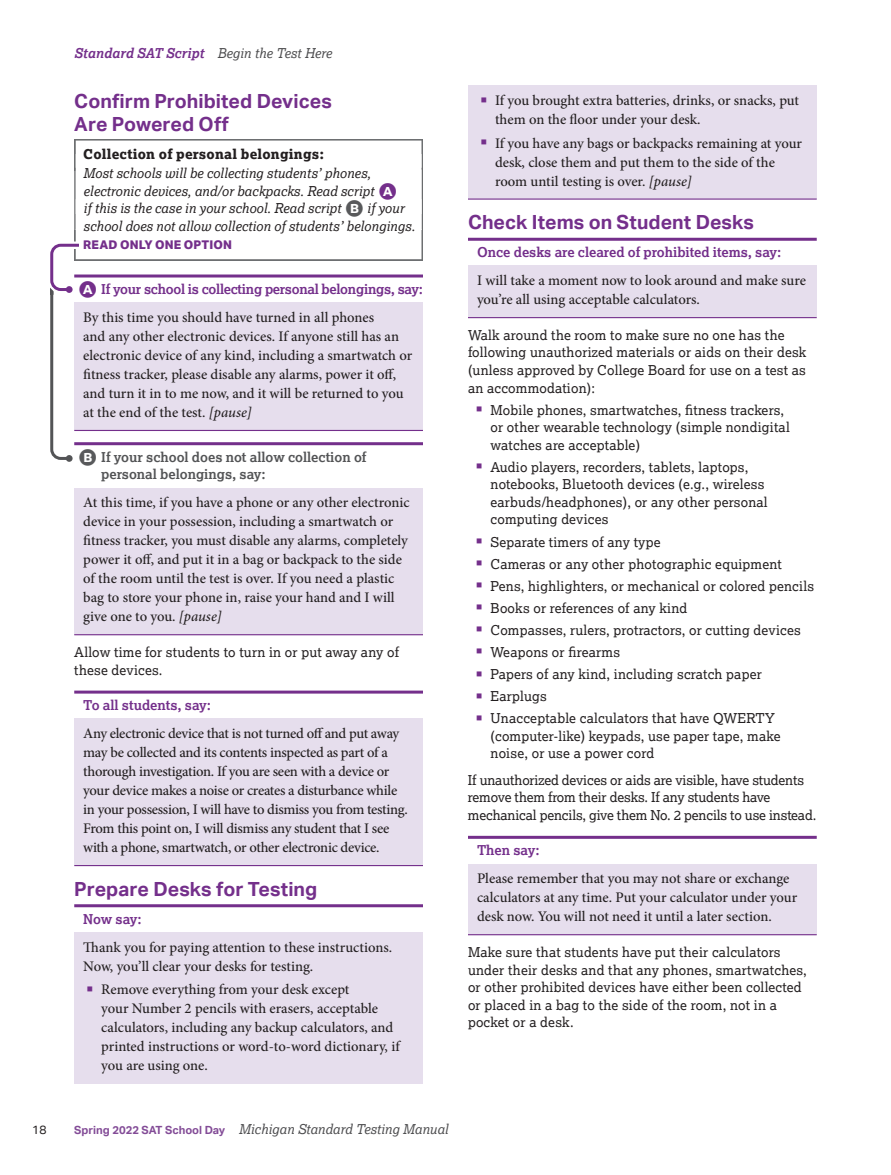
<style>
.page{position:relative;width:891px;height:1175px;background:#fff}
.page>*{position:absolute;margin:0;border:0;box-sizing:border-box;transform-origin:0 0}
.t1{font:700 19.5px/22.5px "Aktiv Grotesk";letter-spacing:.005em;color:#742f8b}
.t2{font:500 14.7px/19px "Minion Pro";letter-spacing:-.005em;color:#231f20}
.t3{font:13.5px/17.5px "Lexia";letter-spacing:.015em;color:#231f20}
.t4{font:italic 13.5px/17.5px "Lexia";letter-spacing:.005em;color:#231f20}
.t5{font:13.5px/17.5px "Lexia";letter-spacing:-.01em;color:#231f20}
.t6{font:700 13.5px "Lexia";letter-spacing:-.02em;color:#742f8b}
.t7{font:700 13.5px/17.5px "Lexia";color:#535456}
.t8{font:700 13.5px "Lexia";color:#742f8b}
.t9{font:italic 13.5px "Lexia";color:#4d4d4f}
.t10{font:italic 700 13.5px "Lexia";color:#742f8b}
.t11{font:800 13.5px "Lexia";letter-spacing:.015em;color:#231f20}
.t12{font:800 12px "Aktiv Grotesk";letter-spacing:.015em;color:#742f8b}
.t13{font:12px "Aktiv Grotesk";color:#231f20}
.s1{font-weight:400;color:#4d4d4f}
.s2{font-family:"Growding";font-style:normal;color:#742f8b}
.s3{font-family:"Growding";font-style:normal;color:#58595b}
.s4{font-family:"Growding";font-weight:400}
.s5{font-style:italic}
.s6{font-family:"Growding";font-weight:400;color:#58595b}
.s7{font-family:"Aktiv Grotesk";font-weight:700;font-style:normal;font-size:11.25px;color:#834c97}
</style>
<div class="page">
<div style="left:74px;top:139px;width:349px;height:30px;background:#aaabac"></div>
<div style="left:76px;top:141px;width:346px;height:30px;background:#fff"></div>
<div style="left:74px;top:231px;width:349px;height:30px;background:#8b8c8e"></div>
<div style="left:76px;top:229px;width:346px;height:30px;background:#fff"></div>
<hr style="left:74px;top:274px;width:349px;height:3px;background:#742f8b">
<div style="left:74px;top:302px;width:349px;height:128px;background:#e6deed"></div>
<hr style="left:74px;top:430px;width:349px;height:1px;background:#742f8b">
<hr style="left:74px;top:442px;width:349px;height:3px;background:#742f8b">
<div style="left:74px;top:487px;width:349px;height:147px;background:#e6deed"></div>
<hr style="left:74px;top:634px;width:349px;height:1px;background:#742f8b">
<hr style="left:74px;top:690px;width:349px;height:3px;background:#742f8b">
<div style="left:74px;top:718px;width:349px;height:147px;background:#e6deed"></div>
<hr style="left:74px;top:865px;width:349px;height:1px;background:#742f8b">
<hr style="left:74px;top:904px;width:349px;height:3px;background:#742f8b">
<div style="left:74px;top:932px;width:349px;height:51px;background:#e6deed"></div>
<div style="left:74px;top:974px;width:349px;height:109px;background:#e6deed"></div>
<svg style="left:50px;top:241px;width:29px;height:220px"></svg>
<div style="left:66px;top:286px;width:7px;height:7px;background:#742f8b;border-radius:50%"></div>
<div style="left:468px;top:86px;width:349px;height:51px;background:#e6deed"></div>
<div style="left:468px;top:128px;width:349px;height:71px;background:#e6deed"></div>
<hr style="left:468px;top:198px;width:349px;height:2px;background:#742f8b">
<hr style="left:468px;top:238px;width:349px;height:3px;background:#742f8b">
<div style="left:468px;top:266px;width:349px;height:51px;background:#e6deed"></div>
<hr style="left:468px;top:317px;width:349px;height:1px;background:#742f8b">
<hr style="left:468px;top:835px;width:349px;height:3px;background:#742f8b">
<div style="left:468px;top:863px;width:349px;height:71px;background:#e6deed"></div>
<hr style="left:468px;top:934px;width:349px;height:1px;background:#742f8b">
<p class="t10" style="left:74px;top:44px;width:259px">Standard SAT Script <span class="s1">Begin the Test Here</span></p>
<h1 class="t1" style="left:74px;top:90px;width:259px">Confirm Prohibited Devices<br>Are Powered Off</h1>
<p class="t11" style="left:83px;top:145px;width:243px">Collection of personal belongings:</p>
<p class="t4" style="left:83px;top:164px;width:333px">Most schools will be collecting students’ phones, electronic devices, and/or backpacks. Read script <span class="s2">A<br></span>if this is the case in your school. Read script <span class="s3">B</span> if your school does not allow collection of students’ belongings.</p>
<p class="t12" style="left:83px;top:237px;width:150px">READ ONLY ONE OPTION</p>
<p class="t6" style="left:79px;top:280px;width:346px"><span class="s4">A</span> If your school is collecting personal belongings, say:</p>
<p class="t2" style="left:83px;top:308px;width:331px">By this time you should have turned in all phones<br>and any other electronic devices. If anyone still has an electronic device of any kind, including a smartwatch or fitness tracker, please disable any alarms, power it off, and turn it in to me now, and it will be returned to you at the end of the test. <span class="s5">[pause]</span></p>
<p class="t7" style="left:101px;top:448px;width:267px;text-indent:-23px"><span class="s6">B</span> If your school does not allow collection of personal belongings, say:</p>
<p class="t2" style="left:83px;top:493px;width:328px">At this time, if you have a phone or any other electronic device in your possession, including a smartwatch or fitness tracker, you must disable any alarms, completely power it off, and put it in a bag or backpack to the side of the room until the test is over. If you need a plastic bag to store your phone in, raise your hand and I will give one to you. <span class="s5">[pause]</span></p>
<p class="t3" style="left:74px;top:643px;width:326px">Allow time for students to turn in or put away any of these devices.</p>
<p class="t8" style="left:83px;top:696px;width:129px">To all students, say:</p>
<p class="t2" style="left:83px;top:724px;width:326px">Any electronic device that is not turned off and put away may be collected and its contents inspected as part of a thorough investigation. If you are seen with a device or your device makes a noise or creates a disturbance while in your possession, I will have to dismiss you from testing.<br>From this point on, I will dismiss any student that I see with a phone, smartwatch, or other electronic device.</p>
<h1 class="t1" style="left:74px;top:877px;width:245px">Prepare Desks for Testing</h1>
<p class="t6" style="left:83px;top:910px;width:60px">Now say:</p>
<p class="t2" style="left:83px;top:937px;width:310px">Thank you for paying attention to these instructions.<br>Now, you’ll clear your desks for testing.</p>
<p class="t2" style="left:101px;top:980px;width:300px">Remove everything from your desk except<br>your Number 2 pencils with erasers, acceptable calculators, including any backup calculators, and printed instructions or word-to-word dictionary, if you are using one.</p>
<p class="t2" style="left:495px;top:91px;width:306px">If you brought extra batteries, drinks, or snacks, put them on the floor under your desk.</p>
<p class="t2" style="left:495px;top:133px;width:309px">If you have any bags or backpacks remaining at your desk, close them and put them to the side of the room until testing is over. <span class="s5">[pause]</span></p>
<h1 class="t1" style="left:468px;top:211px;width:288px">Check Items on Student Desks</h1>
<p class="t8" style="left:477px;top:244px;width:306px">Once desks are cleared of prohibited items, say:</p>
<p class="t2" style="left:477px;top:271px;width:331px">I will take a moment now to look around and make sure you’re all using acceptable calculators.</p>
<p class="t3" style="left:468px;top:326px;width:340px">Walk around the room to make sure no one has the following unauthorized materials or aids on their desk (unless approved by College Board for use on a test as an accommodation):</p>
<p class="t3" style="left:490px;top:400px;width:301px">Mobile phones, smartwatches, fitness trackers, or other wearable technology (simple nondigital watches are acceptable)</p>
<p class="t3" style="left:490px;top:458px;width:279px">Audio players, recorders, tablets, laptops, notebooks, Bluetooth devices (e.g., wireless earbuds/headphones), or any other personal computing devices</p>
<p class="t3" style="left:490px;top:530px;width:325px;line-height:22px">Separate timers of any type<br>Cameras or any other photographic equipment Pens, highlighters, or mechanical or colored pencils Books or references of any kind<br>Compasses, rulers, protractors, or cutting devices Weapons or firearms<br>Papers of any kind, including scratch paper Earplugs<br>Unacceptable calculators that have QWERTY</p>
<p class="t3" style="left:490px;top:726px;width:292px">(computer-like) keypads, use paper tape, make noise, or use a power cord</p>
<p class="t5" style="left:468px;top:770px;width:350px">If unauthorized devices or aids are visible, have students remove them from their desks. If any students have mechanical pencils, give them No. 2 pencils to use instead.</p>
<p class="t6" style="left:477px;top:842px;width:64px">Then say:</p>
<p class="t2" style="left:477px;top:869px;width:322px">Please remember that you may not share or exchange calculators at any time. Put your calculator under your desk now. You will not need it until a later section.</p>
<p class="t3" style="left:468px;top:943px;width:340px">Make sure that students have put their calculators under their desks and that any phones, smartwatches, or other prohibited devices have either been collected or placed in a bag to the side of the room, not in a pocket or a desk.</p>
<p class="t13" style="left:32px;top:1122px;width:16px">18</p>
<p class="t9" style="left:74px;top:1121px;width:376px"><span class="s7">Spring 2022 SAT School Day</span> Michigan Standard Testing Manual</p>
</div>
